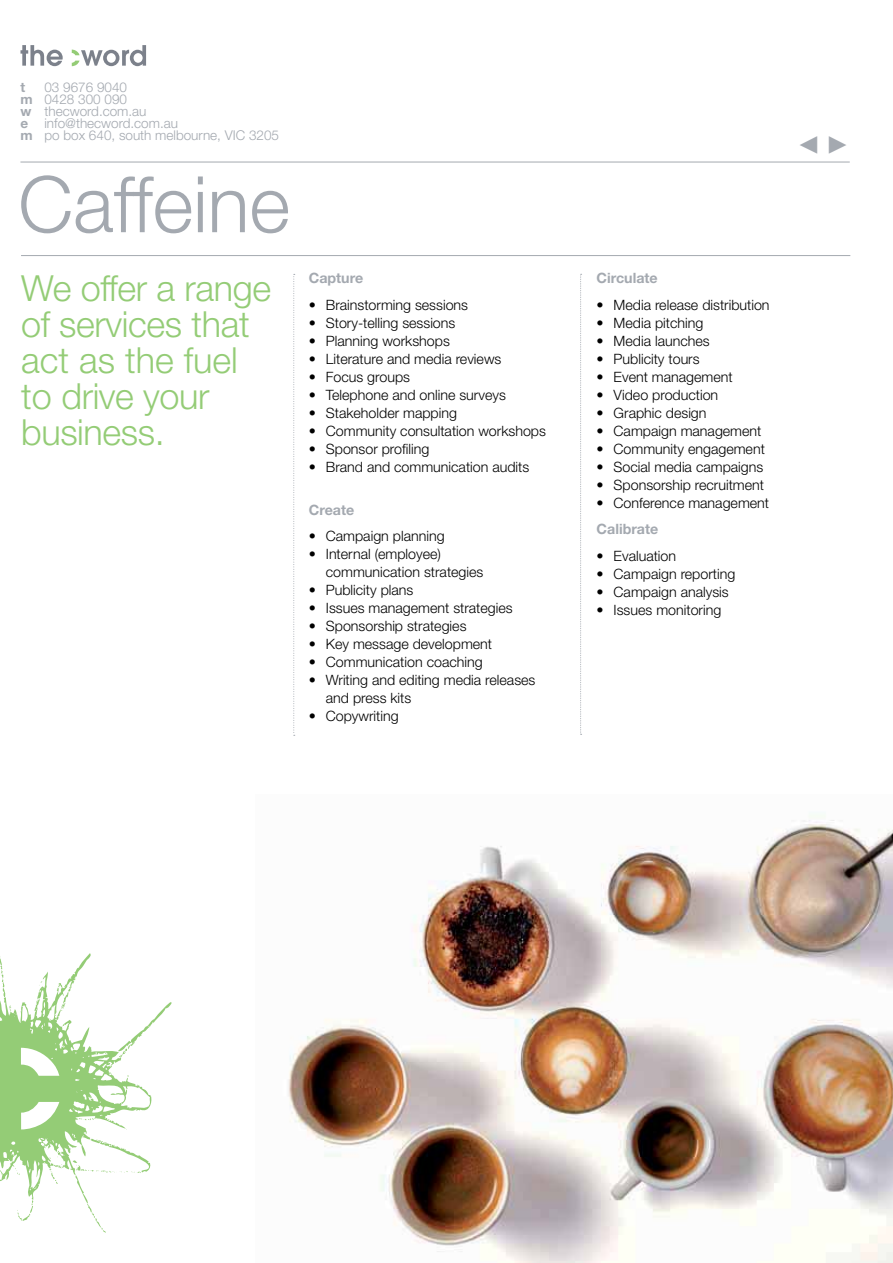
<style>
.page{position:relative;width:893px;height:1263px;background:#fff}
.page>*{position:absolute;margin:0;border:0;box-sizing:border-box;transform-origin:0 0}
.t1{font:300 78px "Helvetica Neue";color:#a4a9b0}
.t2{font:300 36px/36px "Helvetica Neue";letter-spacing:-.01em;color:#94cc76}
.t3{font:300 14.25px/18px "Helvetica Neue";color:#000}
.t4{font:700 14.25px "Helvetica Neue";color:#a4a9b0}
.t5{font:300 13.5px/12px "Helvetica Neue";color:#a4a9b0}
.t6{font:700 13.5px "Helvetica Neue";color:#a4a9b0}
.s1{font-weight:700}
</style>
<div class="page">
<svg style="left:20px;top:45px;width:43px;height:21px"></svg>
<svg style="left:72px;top:45px;width:74px;height:21px"></svg>
<hr style="left:20px;top:162px;width:830px;height:1px;background:#a4a9b0">
<svg style="left:0;top:953px;width:172px;height:280px"></svg>
<img style="left:288px;top:815px;width:605px;height:448px">
<hr style="left:21px;top:255px;width:829px;height:1px;background:#a4a9b0">
<svg style="left:293px;top:274px;width:2px;height:462px"></svg>
<svg style="left:580px;top:274px;width:2px;height:461px"></svg>
<p class="t5" style="left:20px;top:82px;width:260px;text-indent:24px">03 9676 9040<br><span class="s1">m</span> 0428 300 090<br><span class="s1">w</span> thecword.com.au<br><span class="s1">e</span> info@thecword.com.au<br><span class="s1">m</span> po box 640, south melbourne, VIC 3205</p>
<h1 class="t1" style="left:18px;top:177px;width:273px">Caffeine</h1>
<p class="t6" style="left:20px;top:82px;width:6px">t</p>
<h2 class="t2" style="left:21px;top:273px;width:252px">We offer a range of services that act as the fuel to drive your business.</h2>
<p class="t4" style="left:309px;top:273px;width:56px">Capture</p>
<p class="t3" style="left:309px;top:297px;width:161px">• Brainstorming sessions</p>
<p class="t3" style="left:309px;top:315px;width:148px">• Story-telling sessions</p>
<p class="t3" style="left:309px;top:333px;width:143px">• Planning workshops</p>
<p class="t3" style="left:309px;top:351px;width:194px">• Literature and media reviews</p>
<p class="t3" style="left:309px;top:369px;width:103px">• Focus groups</p>
<p class="t3" style="left:309px;top:387px;width:199px">• Telephone and online surveys</p>
<p class="t3" style="left:309px;top:405px;width:150px">• Stakeholder mapping</p>
<p class="t3" style="left:309px;top:423px;width:239px">• Community consultation workshops</p>
<p class="t3" style="left:309px;top:441px;width:122px">• Sponsor profiling</p>
<p class="t3" style="left:309px;top:459px;width:222px">• Brand and communication audits</p>
<p class="t4" style="left:309px;top:505px;width:47px">Create</p>
<p class="t3" style="left:309px;top:529px;width:137px">• Campaign planning</p>
<p class="t3" style="left:326px;top:547px;width:159px;text-indent:-17px">• Internal (employee) communication strategies</p>
<p class="t3" style="left:309px;top:583px;width:106px">• Publicity plans</p>
<p class="t3" style="left:309px;top:601px;width:205px">• Issues management strategies</p>
<p class="t3" style="left:309px;top:619px;width:159px">• Sponsorship strategies</p>
<p class="t3" style="left:309px;top:637px;width:185px">• Key message development</p>
<p class="t3" style="left:309px;top:655px;width:175px">• Communication coaching</p>
<p class="t3" style="left:326px;top:673px;width:211px;text-indent:-17px">• Writing and editing media releases and press kits</p>
<p class="t3" style="left:309px;top:709px;width:91px">• Copywriting</p>
<p class="t4" style="left:596px;top:273px;width:63px">Circulate</p>
<p class="t3" style="left:596px;top:297px;width:174px">• Media release distribution</p>
<p class="t3" style="left:596px;top:315px;width:108px">• Media pitching</p>
<p class="t3" style="left:596px;top:333px;width:115px">• Media launches</p>
<p class="t3" style="left:596px;top:351px;width:105px">• Publicity tours</p>
<p class="t3" style="left:596px;top:369px;width:138px">• Event management</p>
<p class="t3" style="left:596px;top:387px;width:123px">• Video production</p>
<p class="t3" style="left:596px;top:405px;width:111px">• Graphic design</p>
<p class="t3" style="left:596px;top:423px;width:166px">• Campaign management</p>
<p class="t3" style="left:596px;top:441px;width:170px">• Community engagement</p>
<p class="t3" style="left:596px;top:459px;width:168px">• Social media campaigns</p>
<p class="t3" style="left:596px;top:477px;width:169px">• Sponsorship recruitment</p>
<p class="t3" style="left:596px;top:495px;width:174px">• Conference management</p>
<p class="t4" style="left:596px;top:524px;width:63px">Calibrate</p>
<p class="t3" style="left:596px;top:548px;width:81px">• Evaluation</p>
<p class="t3" style="left:596px;top:566px;width:140px">• Campaign reporting</p>
<p class="t3" style="left:596px;top:584px;width:134px">• Campaign analysis</p>
<p class="t3" style="left:596px;top:602px;width:126px">• Issues monitoring</p>
</div>
